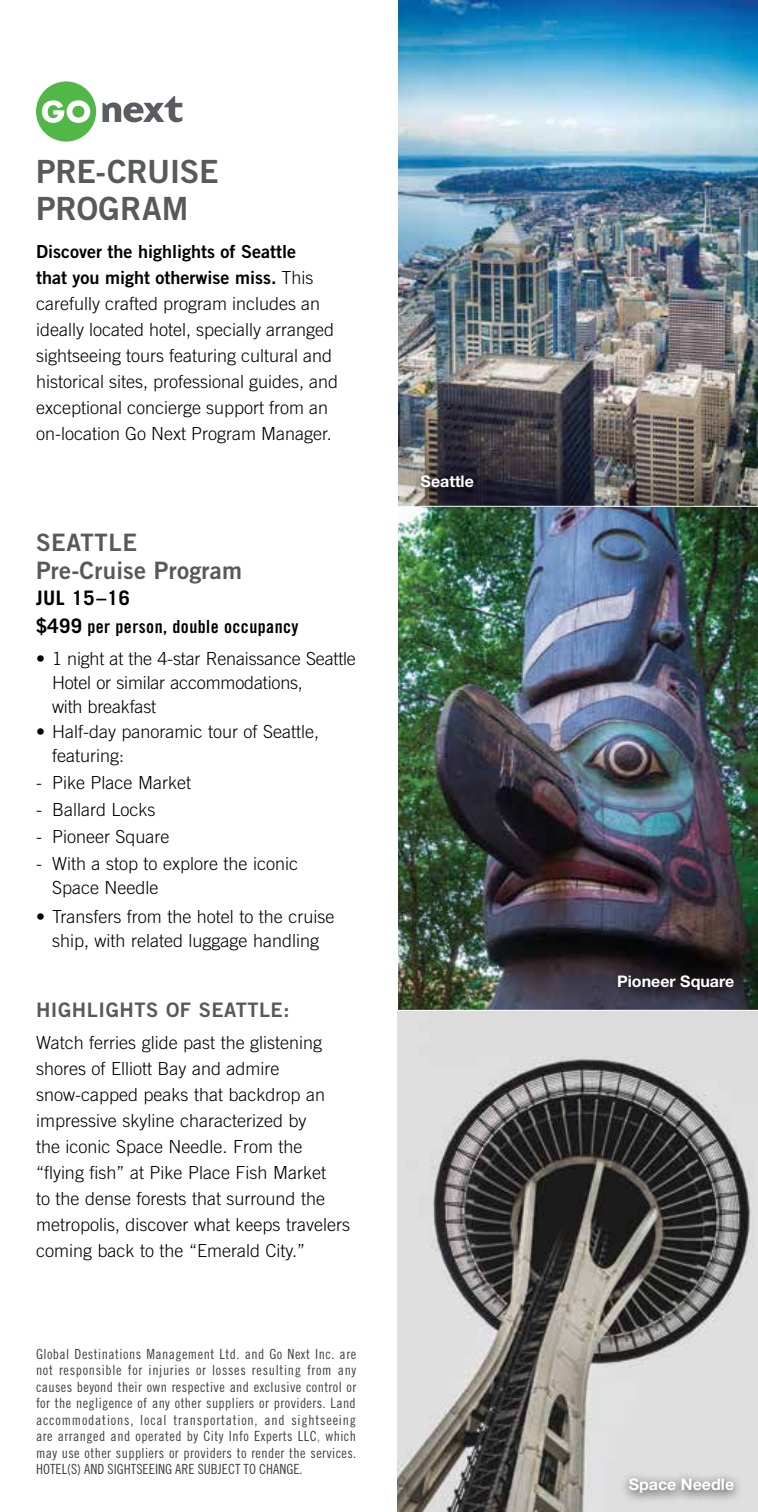
<style>
.page{position:relative;width:758px;height:1512px;background:#fff}
.page>*{position:absolute;margin:0;border:0;box-sizing:border-box;transform-origin:0 0}
.t1{font:32px/37px "Trade Gothic LT Std Bd 2";color:#58595b}
.t2{font:24px/28px "Trade Gothic LT Std Bd 2";letter-spacing:.01em;color:#58595b}
.t3{font:20px "Trade Gothic LT Std Bd 2";letter-spacing:.025em;color:#58595b}
.t4{font:700 20px "Trade Gothic LT Std";letter-spacing:.025em;color:#000}
.t5{font:300 18px/26px "Trade Gothic LT Std";color:#000}
.t6{font:18px/26px "Trade Gothic LT Std Bd 2";color:#000}
.t7{font:18px "Trade Gothic LT Std Bd Cn 20";letter-spacing:.025em;color:#000}
.t8{font:700 16px "Helvetica Neue LT Std";color:#fff}
.t9{font:14px/16.6px "Trade Gothic LT Std Cn 18";color:#414042;text-align:justify}
.s1{font-family:"Trade Gothic LT Std";font-weight:300}
.s2{font-family:"Trade Gothic LT Std";font-weight:700;font-size:20px}
.s3{color:#ee3d96}
</style>
<div class="page">
<img style="left:398px;top:0;width:360px;height:1512px">
<div style="left:411px;top:468px;width:72px;height:33px;background:#000;opacity:.8"></div>
<hr style="left:394px;top:506px;width:364px;height:1px;background:#fff">
<hr style="left:394px;top:1010px;width:364px;height:1px;background:#fff">
<div style="left:608px;top:967px;width:136px;height:36px;background:#000;opacity:.8"></div>
<div style="left:619px;top:1471px;width:125px;height:35px;background:#000;opacity:.8"></div>
<div style="left:36px;top:81px;width:60px;height:61px;background:#51b848;border-radius:50%"></div>
<svg style="left:102px;top:96px;width:80px;height:26px"></svg>
<svg style="left:42px;top:100px;width:48px;height:23px"></svg>
<h1 class="t1" style="left:36px;top:153px;width:184px">PRE-CRUISE<br>PROGRAM</h1>
<p class="t6" style="left:36px;top:238px;width:279px">Discover the highlights of Seattle that you might otherwise miss. <span class="s1">This</span></p>
<p class="t5" style="left:36px;top:290px;width:304px">carefully crafted program includes an ideally located hotel, specially arranged sightseeing tours featuring cultural and historical sites, professional guides, and exceptional concierge support from an on-location Go Next Program Manager.</p>
<h2 class="t2" style="left:36px;top:528px;width:208px">SEATTLE<br>Pre-Cruise Program</h2>
<p class="t4" style="left:36px;top:586px;width:95px">JUL 15–16</p>
<p class="t7" style="left:36px;top:616px;width:264px"><span class="s2">$499</span> per person, double occupancy</p>
<p class="t5" style="left:52px;top:646px;width:305px;line-height:24px;text-indent:-16px">• 1 night at the 4-star Renaissance Seattle<br>Hotel or similar accommodations,<br>with breakfast</p>
<p class="t5" style="left:52px;top:719px;width:269px;line-height:24px;text-indent:-16px">• Half-day panoramic tour of Seattle, featuring:</p>
<p class="t5" style="left:36px;top:769px;width:156px">- Pike Place Market</p>
<p class="t5" style="left:36px;top:796px;width:121px">- Ballard Locks</p>
<p class="t5" style="left:36px;top:823px;width:135px">- Pioneer Square</p>
<p class="t5" style="left:52px;top:851px;width:248px;line-height:24px;text-indent:-16px">- With a stop to explore the iconic<br>Space Needle</p>
<p class="t5" style="left:36px;top:905px;width:300px;line-height:24px;text-align:center">• Transfers from the hotel to the cruise ship, with related luggage handling</p>
<p class="t3" style="left:36px;top:998px;width:255px">HIGHLIGHTS OF SEATTLE:</p>
<p class="t5" style="left:36px;top:1030px;width:315px">Watch ferries glide past the glistening shores of Elliott Bay and admire snow-capped peaks that backdrop an impressive skyline characterized by<br>the iconic Space Needle. From the “flying fish” at Pike Place Fish Market<br>to the dense forests that surround the metropolis, discover what keeps travelers coming back to the “Emerald City.”</p>
<p class="t9" style="left:36px;top:1345px;width:322px">Global Destinations Management Ltd. and Go Next Inc. are not responsible for injuries or losses resulting from any causes beyond their own respective and exclusive control or for the negligence of any other suppliers or providers. Land accommodations, local transportation, and sightseeing are arranged and operated by City Info Experts LLC<span class="s3">,</span> which may use other suppliers or providers to render the services.<br>HOTEL(S) AND SIGHTSEEING ARE SUBJECT TO CHANGE.</p>
<p class="t8" style="left:420px;top:471px;width:55px">Seattle</p>
<p class="t8" style="left:617px;top:971px;width:119px">Pioneer Square</p>
<p class="t8" style="left:629px;top:1474px;width:107px">Space Needle</p>
</div>
